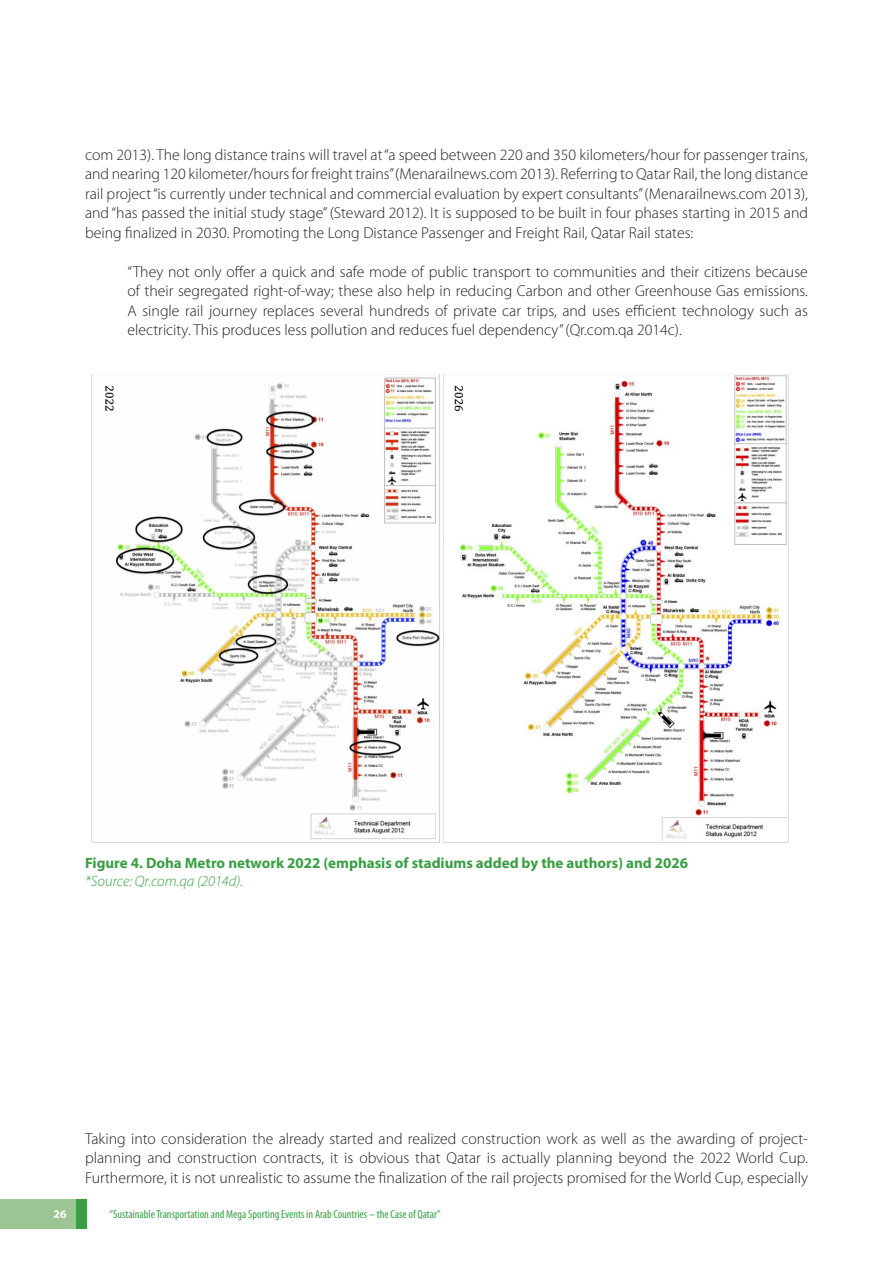
<style>
.page{position:relative;width:893px;height:1263px;background:#fff}
.page>*{position:absolute;margin:0;border:0;box-sizing:border-box;transform-origin:0 0}
.Body_Inside{font:300 15.75px/19.5px "Myriad Pro";color:#231f20;text-align:justify}
.table_title{font:700 15px/18px "Myriad Pro";color:#399f42}
.t1{font:condensed 11.7px "Myriad Pro";color:#399f42}
.t2{font:700 11.7px "Myriad Pro";color:#fff}
.s1{font-weight:300;font-style:italic}
</style>
<div class="page">
<div style="left:26px;top:1199px;width:61px;height:30px;background:#399f42"></div>
<div style="left:0;top:1199px;width:76px;height:30px;background:#9bc693"></div>
<img style="left:92px;top:374px;width:696px;height:468px">
<p class="Body_Inside" style="left:85px;top:145px;width:724px">com 2013). The long distance trains will travel at “a speed between 220 and 350 kilometers/hour for passenger trains, and nearing 120 kilometer/hours for freight trains” (Menarailnews.com 2013). Referring to Qatar Rail, the long distance rail project “is currently under technical and commercial evaluation by expert consultants” (Menarailnews.com 2013), and “has passed the initial study stage” (Steward 2012). It is supposed to be built in four phases starting in 2015 and being finalized in 2030. Promoting the Long Distance Passenger and Freight Rail, Qatar Rail states:</p>
<p class="Body_Inside" style="left:128px;top:262px;width:682px">“They not only offer a quick and safe mode of public transport to communities and their citizens because of their segregated right-of-way; these also help in reducing Carbon and other Greenhouse Gas emissions.<br>A single rail journey replaces several hundreds of private car trips, and uses efficient technology such as electricity. This produces less pollution and reduces fuel dependency” (Qr.com.qa 2014c).</p>
<p class="table_title" style="left:85px;top:853px;width:605px">Figure 4. Doha Metro network 2022 (emphasis of stadiums added by the authors) and 2026 <span class="s1">*Source: Qr.com.qa (2014d).</span></p>
<p class="Body_Inside" style="left:85px;top:1129px;width:724px">Taking into consideration the already started and realized construction work as well as the awarding of project&shy;planning and construction contracts, it is obvious that Qatar is actually planning beyond the 2022 World Cup.<br>Furthermore, it is not unrealistic to assume the finalization of the rail projects promised for the World Cup, especially</p>
<p class="t2" style="left:54px;top:1207px;width:14px">26</p>
<p class="t1" style="left:109px;top:1207px;width:333px">“Sustainable Transportation and Mega Sporting Events in Arab Countries – the Case of Qatar”</p>
</div>
